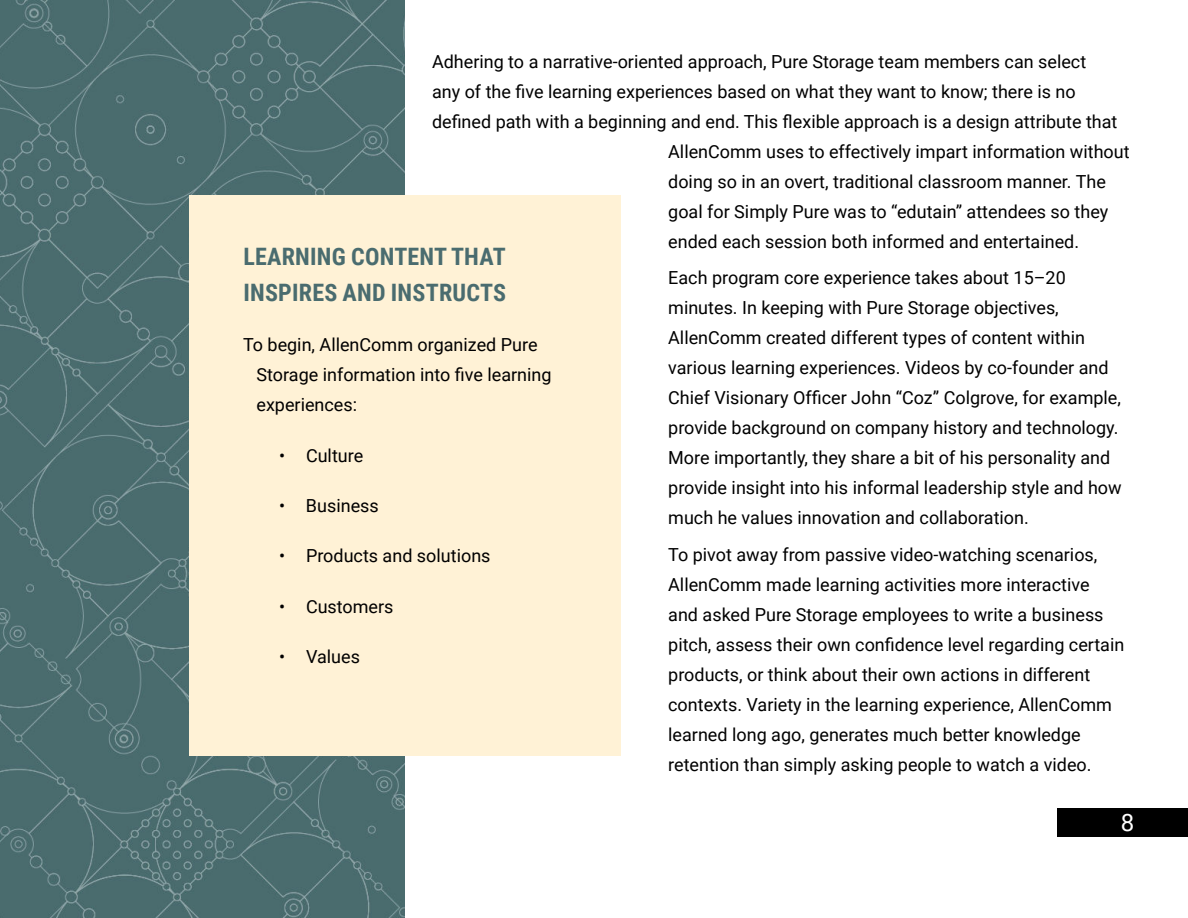
<style>
.page{position:relative;width:1188px;height:918px;background:#fff}
.page>*{position:absolute;margin:0;border:0;box-sizing:border-box;transform-origin:0 0}
.t1{font:700 24px/36px "Roboto Condensed";letter-spacing:.01em;color:#4a6c6f}
.t2{font:24px "Roboto";color:#fff}
.t3{font:18px/30px "Roboto";color:#000}
</style>
<div class="page">
<img style="left:1px;top:1px;width:404px;height:916px">
<div style="left:189px;top:195px;width:432px;height:561px;background:#fff2d6"></div>
<div style="left:1058px;top:808px;width:130px;height:29px;background:#000"></div>
<p class="t3" style="left:432px;top:45px;width:656px">Adhering to a narrative-oriented approach, Pure Storage team members can select</p>
<p class="t3" style="left:432px;top:75px;width:645px">any of the five learning experiences based on what they want to know; there is no</p>
<p class="t3" style="left:432px;top:105px;width:687px">defined path with a beginning and end. This flexible approach is a design attribute that</p>
<p class="t3" style="left:668px;top:135px;width:463px">AllenComm uses to effectively impart information without</p>
<p class="t3" style="left:668px;top:165px;width:439px">doing so in an overt, traditional classroom manner. The</p>
<p class="t3" style="left:668px;top:195px;width:442px">goal for Simply Pure was to “edutain” attendees so they</p>
<p class="t3" style="left:668px;top:225px;width:412px">ended each session both informed and entertained.</p>
<p class="t3" style="left:668px;top:262px;width:455px">Each program core experience takes about 15–20 minutes. In keeping with Pure Storage objectives, AllenComm created different types of content within various learning experiences. Videos by co-founder and Chief Visionary Officer John “Coz” Colgrove, for example, provide background on company history and technology.<br>More importantly, they share a bit of his personality and provide insight into his informal leadership style and how much he values innovation and collaboration.</p>
<p class="t3" style="left:668px;top:539px;width:458px">To pivot away from passive video-watching scenarios, AllenComm made learning activities more interactive<br>and asked Pure Storage employees to write a business pitch, assess their own confidence level regarding certain products, or think about their own actions in different contexts. Variety in the learning experience, AllenComm learned long ago, generates much better knowledge retention than simply asking people to watch a video.</p>
<h1 class="t1" style="left:243px;top:241px;width:264px">LEARNING CONTENT THAT<br>INSPIRES AND INSTRUCTS</h1>
<p class="t3" style="left:256px;top:329px;width:297px;text-indent:-14px">To begin, AllenComm organized Pure<br>Storage information into five learning experiences:</p>
<p class="t3" style="left:279px;top:442px;width:86px">• Culture</p>
<p class="t3" style="left:279px;top:492px;width:101px">• Business</p>
<p class="t3" style="left:279px;top:542px;width:213px">• Products and solutions</p>
<p class="t3" style="left:279px;top:592px;width:116px">• Customers</p>
<p class="t3" style="left:279px;top:643px;width:82px">• Values</p>
<h1 class="t2" style="left:1121px;top:812px;width:15px">8</h1>
</div>
